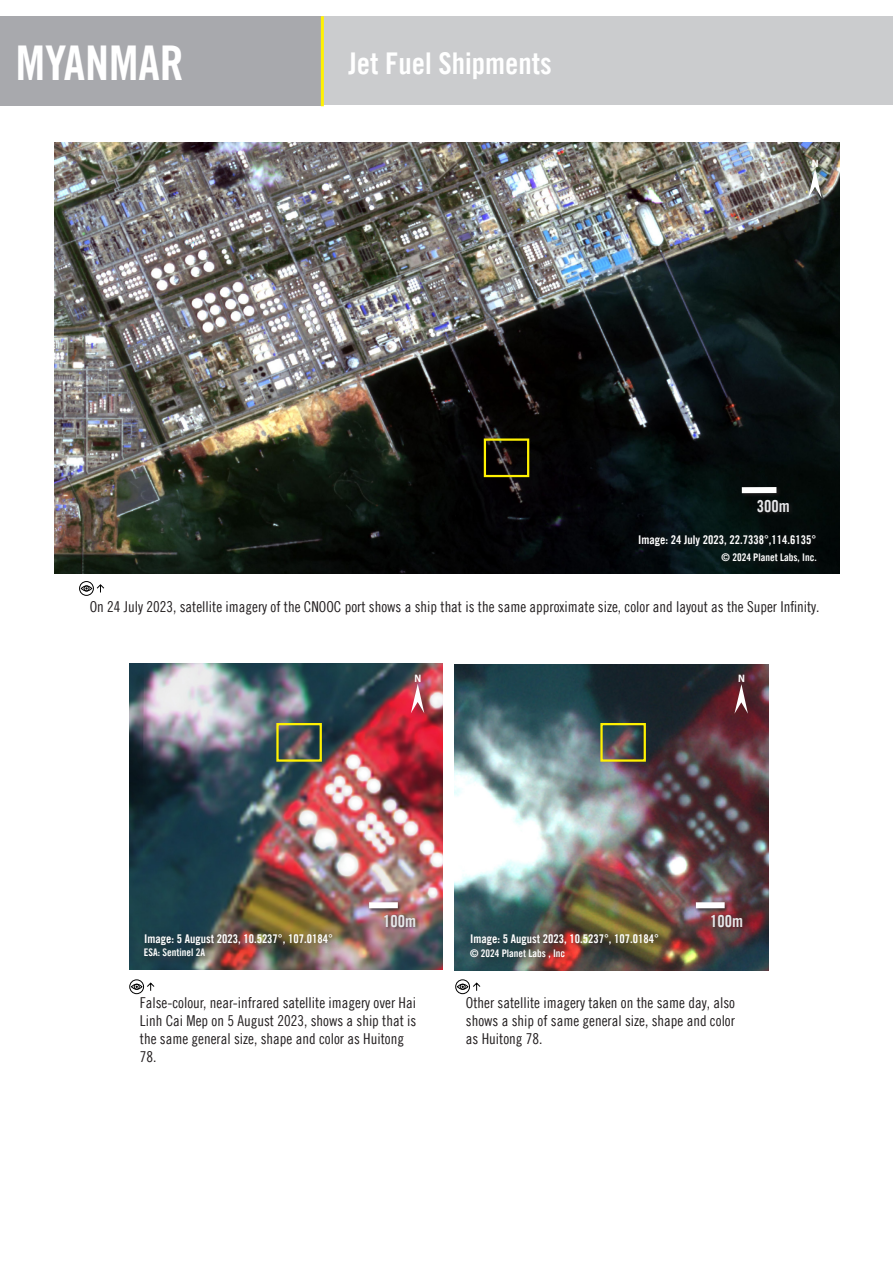
<style>
.page{position:relative;width:893px;height:1263px;background:#fff}
.page>*{position:absolute;margin:0;border:0;box-sizing:border-box;transform-origin:0 0}
.t1{font:48px "Amnesty Trade Gothic Bd Cn 20";color:#fff}
.t2{font:30px "Amnesty Trade Gothic Bd Cn 20";color:#fff}
.Imagery_Annotation_White{font:16.5px "Amnesty Trade Gothic Bd Cn 20";color:#e6e7e9}
.photo_caption___credit{font:15px/18px "Amnesty Trade Gothic Cn 18";color:#231f20}
.t3{font:12px "Amnesty Trade Gothic Bd Cn 20";color:#fff}
.t4{font:700 10.8px "Myriad Pro";color:#fff;scale:.91 1}
.t5{font:10.5px "Amnesty Trade Gothic Bd Cn 20";color:#fff}
</style>
<div class="page">
<img style="left:55px;top:142px;width:785px;height:431px">
<div style="left:107px;top:16px;width:786px;height:89px;background:#cbccce"></div>
<div style="left:0;top:16px;width:321px;height:89px;background:#a8a9ad"></div>
<hr style="left:321px;top:16px;width:3px;height:90px;background:#fff101">
<svg style="left:96px;top:584px;width:9px;height:9px"></svg>
<div style="left:81px;top:586px;width:11px;height:5px;border:1px solid #000;border-radius:50%"></div>
<div style="left:79px;top:581px;width:15px;height:15px;border:1px solid #000;border-radius:50%"></div>
<img style="left:129px;top:664px;width:314px;height:306px">
<img style="left:455px;top:664px;width:313px;height:306px">
<div style="left:732px;top:672px;width:28px;height:53px;background:#231f20;opacity:.75"></div>
<svg style="left:734px;top:684px;width:14px;height:30px"></svg>
<div style="left:139px;top:943px;width:75px;height:24px;background:#231f20;opacity:.75"></div>
<div style="left:139px;top:928px;width:203px;height:26px;background:#231f20;opacity:.75"></div>
<div style="left:408px;top:672px;width:28px;height:53px;background:#231f20;opacity:.75"></div>
<svg style="left:411px;top:684px;width:13px;height:29px"></svg>
<div style="left:276px;top:723px;width:46px;height:39px;border:2px solid #fff101"></div>
<div style="left:383px;top:913px;width:37px;height:18px;background:#231f20;opacity:.75"></div>
<div style="left:368px;top:901px;width:35px;height:12px;background:#231f20;opacity:.75"></div>
<div style="left:369px;top:902px;width:29px;height:6px;background:#fff"></div>
<div style="left:600px;top:723px;width:46px;height:39px;border:2px solid #fff101"></div>
<div style="left:465px;top:943px;width:109px;height:24px;background:#231f20;opacity:.75"></div>
<div style="left:465px;top:928px;width:203px;height:27px;background:#231f20;opacity:.75"></div>
<svg style="left:147px;top:982px;width:8px;height:9px"></svg>
<div style="left:131px;top:984px;width:11px;height:5px;border:1px solid #000;border-radius:50%"></div>
<div style="left:129px;top:979px;width:15px;height:15px;border:1px solid #000;border-radius:50%"></div>
<svg style="left:473px;top:982px;width:8px;height:9px"></svg>
<div style="left:457px;top:984px;width:11px;height:5px;border:1px solid #000;border-radius:50%"></div>
<div style="left:455px;top:979px;width:15px;height:15px;border:1px solid #000;border-radius:50%"></div>
<div style="left:710px;top:913px;width:37px;height:18px;background:#231f20;opacity:.75"></div>
<div style="left:695px;top:901px;width:34px;height:12px;background:#231f20;opacity:.75"></div>
<div style="left:696px;top:902px;width:29px;height:6px;background:#fff"></div>
<div style="left:716px;top:548px;width:109px;height:24px;background:#06100f"></div>
<div style="left:633px;top:529px;width:192px;height:26px;background:#071112"></div>
<div style="left:806px;top:156px;width:28px;height:53px;background:#231f20;opacity:.75"></div>
<svg style="left:808px;top:169px;width:14px;height:29px"></svg>
<div style="left:756px;top:499px;width:38px;height:17px;background:#0e1111"></div>
<div style="left:741px;top:486px;width:41px;height:12px;background:#231f20;opacity:.75"></div>
<div style="left:742px;top:487px;width:34px;height:6px;background:#fff"></div>
<div style="left:484px;top:438px;width:45px;height:39px;border:2px solid #fff101"></div>
<p class="t1" style="left:16px;top:34px;width:169px">MYANMAR</p>
<p class="t2" style="left:349px;top:45px;width:205px">Jet Fuel Shipments</p>
<p class="t4" style="left:812px;top:156px;width:9px">N</p>
<p class="Imagery_Annotation_White" style="left:757px;top:496px;width:34px">300m</p>
<p class="t3" style="left:638px;top:532px;width:180px">Image: 24 July 2023, 22.7338°,114.6135°</p>
<p class="t5" style="left:722px;top:551px;width:97px">© 2024 Planet Labs, Inc.</p>
<p class="photo_caption___credit" style="left:90px;top:597px;width:731px">On 24 July 2023, satellite imagery of the CNOOC port shows a ship that is the same approximate size, color and layout as the Super Infinity.</p>
<p class="t4" style="left:414px;top:671px;width:9px">N</p>
<p class="t4" style="left:738px;top:672px;width:9px">N</p>
<p class="t3" style="left:144px;top:931px;width:190px">Image: 5 August 2023, 10.5237°, 107.0184°</p>
<p class="t5" style="left:144px;top:946px;width:63px">ESA: Sentinel 2A</p>
<p class="Imagery_Annotation_White" style="left:383px;top:911px;width:34px">100m</p>
<p class="t3" style="left:470px;top:932px;width:190px">Image: 5 August 2023, 10.5237°, 107.0184°</p>
<p class="t5" style="left:470px;top:947px;width:97px">© 2024 Planet Labs , Inc</p>
<p class="Imagery_Annotation_White" style="left:710px;top:911px;width:34px">100m</p>
<p class="photo_caption___credit" style="left:140px;top:993px;width:278px">False-colour, near-infrared satellite imagery over Hai Linh Cai Mep on 5 August 2023, shows a ship that is the same general size, shape and color as Huitong 78.</p>
<p class="photo_caption___credit" style="left:466px;top:993px;width:271px;text-align:justify">Other satellite imagery taken on the same day, also shows a ship of same general size, shape and color as Huitong 78.</p>
</div>
